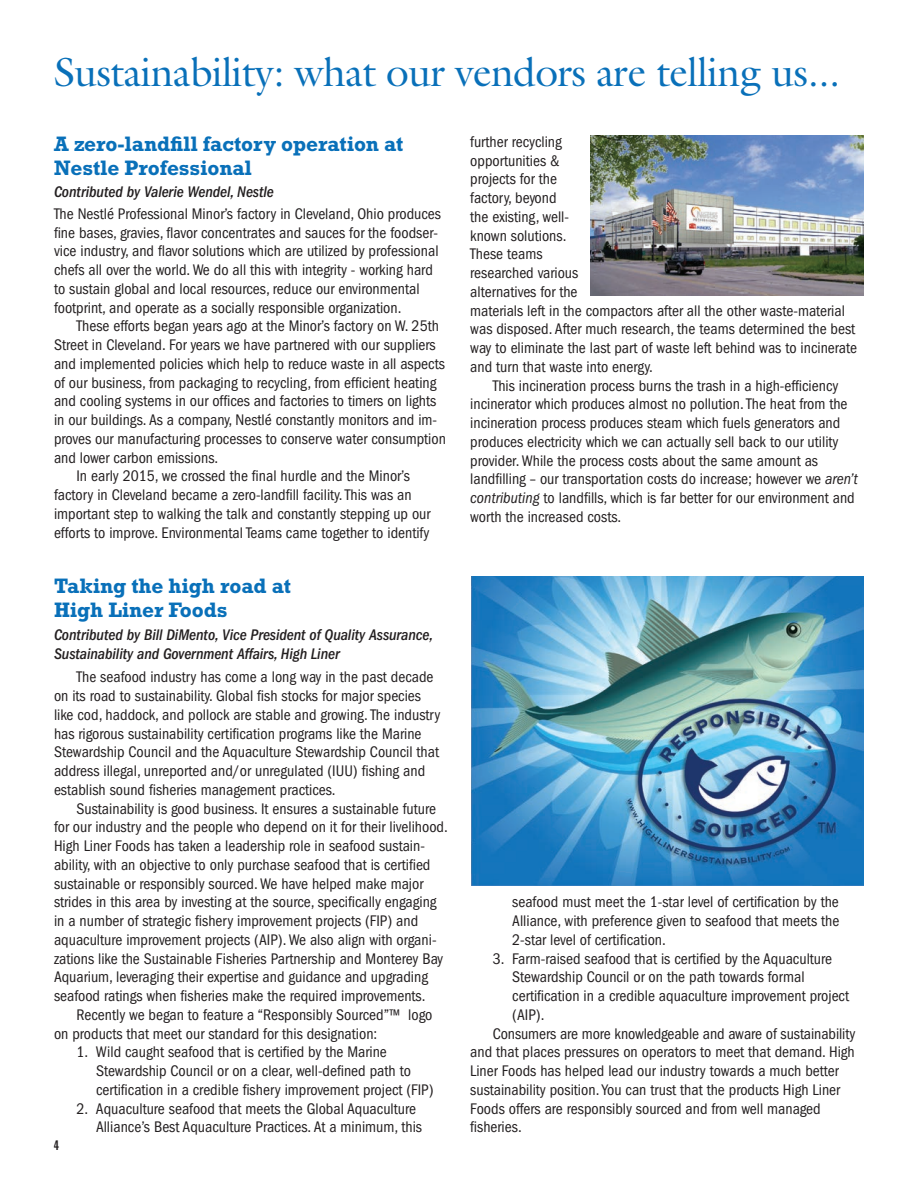
<style>
.page{position:relative;width:918px;height:1188px;background:#fff}
.page>*{position:absolute;margin:0;border:0;box-sizing:border-box;transform-origin:0 0}
.t1{font:40.95px "Galliard";letter-spacing:-.015em;color:#0970b9}
.t2{font:700 21.15px/24px "Rockwell";letter-spacing:-.005em;color:#0970b9}
.t3{font:condensed 15.9px/18.8px "Franklin Gothic";color:#231f20}
.t4{font:italic 500 condensed 15.9px/18.8px "Franklin Gothic";letter-spacing:-.005em;color:#231f20}
.t5{font:13.5px "Franklin Gothic Extra Cond";color:#231f20}
.s1{font-style:italic}
</style>
<div class="page">
<img style="left:590px;top:135px;width:274px;height:160px">
<img style="left:472px;top:576px;width:392px;height:310px">
<p class="t1" style="left:54px;top:46px;width:788px">Sustainability: what our vendors are telling us...</p>
<p class="t2" style="left:54px;top:132px;width:351px">A zero-landfill factory operation at<br>Nestle Professional</p>
<p class="t4" style="left:54px;top:183px;width:221px">Contributed by Valerie Wendel, Nestle</p>
<p class="t3" style="left:54px;top:204px;width:389px">The Nestlé Professional Minor’s factory in Cleveland, Ohio produces fine bases, gravies, flavor concentrates and sauces for the foodser&shy;vice industry, and flavor solutions which are utilized by professional chefs all over the world. We do all this with integrity - working hard to sustain global and local resources, reduce our environmental footprint, and operate as a socially responsible organization.</p>
<p class="t3" style="left:54px;top:317px;width:393px;text-indent:22px">These efforts began years ago at the Minor’s factory on W. 25th Street in Cleveland. For years we have partnered with our suppliers and implemented policies which help to reduce waste in all aspects of our business, from packaging to recycling, from efficient heating and cooling systems in our offices and factories to timers on lights in our buildings. As a company, Nestlé constantly monitors and im&shy;proves our manufacturing processes to conserve water consumption and lower carbon emissions.</p>
<p class="t3" style="left:54px;top:467px;width:378px;text-indent:22px">In early 2015, we crossed the final hurdle and the Minor’s factory in Cleveland became a zero-landfill facility. This was an important step to walking the talk and constantly stepping up our efforts to improve. Environmental Teams came together to identify</p>
<p class="t2" style="left:54px;top:574px;width:239px">Taking the high road at<br>High Liner Foods</p>
<p class="t4" style="left:54px;top:626px;width:381px">Contributed by Bill DiMento, Vice President of Quality Assurance,<br>Sustainability and Government Affairs, High Liner</p>
<p class="t3" style="left:54px;top:668px;width:388px;text-indent:22px">The seafood industry has come a long way in the past decade on its road to sustainability. Global fish stocks for major species like cod, haddock, and pollock are stable and growing. The industry has rigorous sustainability certification programs like the Marine Stewardship Council and the Aquaculture Stewardship Council that address illegal, unreported and/or unregulated (IUU) fishing and establish sound fisheries management practices.</p>
<p class="t3" style="left:54px;top:799px;width:395px;text-indent:22px">Sustainability is good business. It ensures a sustainable future for our industry and the people who depend on it for their livelihood.<br>High Liner Foods has taken a leadership role in seafood sustain&shy;ability, with an objective to only purchase seafood that is certified sustainable or responsibly sourced. We have helped make major strides in this area by investing at the source, specifically engaging in a number of strategic fishery improvement projects (FIP) and aquaculture improvement projects (AIP). We also align with organi&shy;zations like the Sustainable Fisheries Partnership and Monterey Bay Aquarium, leveraging their expertise and guidance and upgrading seafood ratings when fisheries make the required improvements.</p>
<p class="t3" style="left:54px;top:1005px;width:380px;text-indent:22px">Recently we began to feature a “Responsibly Sourced”™ logo on products that meet our standard for this designation:</p>
<p class="t3" style="left:96px;top:1043px;width:339px;text-indent:-20px">1. Wild caught seafood that is certified by the Marine<br>Stewardship Council or on a clear, well-defined path to certification in a credible fishery improvement project (FIP)</p>
<p class="t3" style="left:96px;top:1099px;width:328px;text-indent:-20px">2. Aquaculture seafood that meets the Global Aquaculture<br>Alliance’s Best Aquaculture Practices. At a minimum, this</p>
<p class="t5" style="left:54px;top:1138px;width:6px">4</p>
<p class="t3" style="left:470px;top:132px;width:388px">further recycling<br>opportunities &amp;<br>projects for the<br>factory, beyond<br>the existing, well-<br>known solutions.<br>These teams<br>researched various<br>alternatives for the<br>materials left in the compactors after all the other waste-material was disposed. After much research, the teams determined the best way to eliminate the last part of waste left behind was to incinerate and turn that waste into energy.</p>
<p class="t3" style="left:470px;top:376px;width:389px;text-indent:22px">This incineration process burns the trash in a high-efficiency incinerator which produces almost no pollution. The heat from the incineration process produces steam which fuels generators and produces electricity which we can actually sell back to our utility provider. While the process costs about the same amount as landfilling – our transportation costs do increase; however we <span class="s1">aren’t contributing</span> to landfills, which is far better for our environment and worth the increased costs.</p>
<p class="t3" style="left:512px;top:893px;width:329px;text-align:justify">seafood must meet the 1-star level of certification by the Alliance, with preference given to seafood that meets the 2-star level of certification.</p>
<p class="t3" style="left:512px;top:949px;width:338px;text-indent:-20px">3. Farm-raised seafood that is certified by the Aquaculture Stewardship Council or on the path towards formal certification in a credible aquaculture improvement project (AIP).</p>
<p class="t3" style="left:470px;top:1024px;width:387px;text-indent:22px">Consumers are more knowledgeable and aware of sustainability and that places pressures on operators to meet that demand. High Liner Foods has helped lead our industry towards a much better sustainability position. You can trust that the products High Liner Foods offers are responsibly sourced and from well managed fisheries.</p>
</div>
